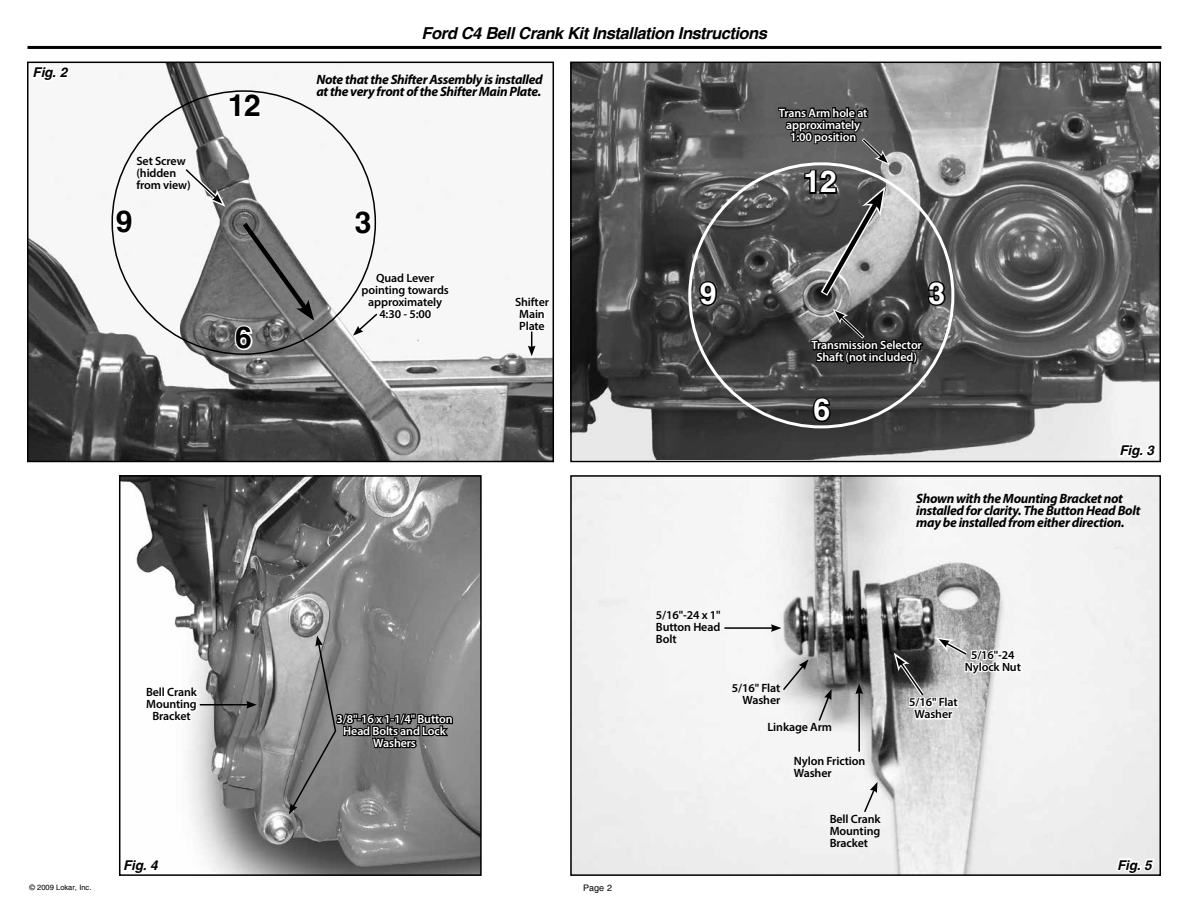
<style>
.page{position:relative;width:1188px;height:918px;background:#fff}
.page>*{position:absolute;margin:0;border:0;box-sizing:border-box;transform-origin:0 0}
.t1{font:700 30px "Helvetica";color:#000}
.t2{font:700 30px "Helvetica";color:#fff}
.t3{font:italic 700 16.5px "Helvetica";letter-spacing:-.03em;color:#000}
.t4{font:italic 700 13.5px/12px "Myriad Pro";letter-spacing:-.025em;color:#000}
.t5{font:italic 700 13.5px "Helvetica";letter-spacing:-.015em;color:#000}
.t6{font:600 12px/12px "Myriad Pro";letter-spacing:-.01em;color:#000;text-align:center}
.t7{font:600 12px/12px "Myriad Pro";letter-spacing:-.01em;color:#fff;text-align:center}
.t8{font:9px "Helvetica";color:#000}
.t9{font:7.5px "Helvetica";color:#000}
</style>
<div class="page">
<img style="left:573px;top:478px;width:585px;height:395px">
<div style="left:570px;top:475px;width:591px;height:401px;border:2px solid #000"></div>
<img style="left:573px;top:65px;width:585px;height:394px">
<div style="left:570px;top:62px;width:591px;height:400px;border:2px solid #000"></div>
<img style="left:122px;top:478px;width:357px;height:395px">
<div style="left:119px;top:475px;width:363px;height:401px;border:2px solid #000"></div>
<img style="left:30px;top:65px;width:521px;height:394px">
<div style="left:27px;top:62px;width:527px;height:400px;border:2px solid #000"></div>
<svg style="left:30px;top:64px;width:42px;height:37px"></svg>
<svg style="left:120px;top:833px;width:42px;height:43px"></svg>
<svg style="left:1117px;top:442px;width:41px;height:20px"></svg>
<svg style="left:1114px;top:857px;width:42px;height:19px"></svg>
<svg style="left:811px;top:395px;width:22px;height:29px"></svg>
<svg style="left:227px;top:93px;width:36px;height:26px"></svg>
<svg style="left:114px;top:208px;width:21px;height:27px"></svg>
<svg style="left:697px;top:280px;width:22px;height:27px"></svg>
<svg style="left:352px;top:208px;width:21px;height:29px"></svg>
<hr style="left:200px;top:704px;width:49px;height:1px;background:#000">
<svg style="left:246px;top:701px;width:11px;height:8px"></svg>
<hr style="left:724px;top:627px;width:49px;height:2px;background:#000">
<svg style="left:771px;top:624px;width:10px;height:8px"></svg>
<hr style="left:858px;top:692px;width:2px;height:60px;background:#000">
<svg style="left:855px;top:684px;width:8px;height:10px"></svg>
<hr style="left:27px;top:46px;width:1134px;height:3px;background:#000">
<svg style="left:233px;top:218px;width:81px;height:134px;background:#808080"></svg>
<svg style="left:353px;top:250px;width:98px;height:86px"></svg>
<svg style="left:144px;top:665px;width:58px;height:64px"></svg>
<svg style="left:512px;top:286px;width:39px;height:70px"></svg>
<svg style="left:184px;top:167px;width:42px;height:40px"></svg>
<svg style="left:777px;top:85px;width:171px;height:286px;background:#676767"></svg>
<svg style="left:781px;top:659px;width:27px;height:33px"></svg>
<svg style="left:863px;top:782px;width:15px;height:32px"></svg>
<svg style="left:817px;top:689px;width:15px;height:33px"></svg>
<svg style="left:289px;top:636px;width:165px;height:178px;background:#7b7b7b"></svg>
<svg style="left:894px;top:637px;width:129px;height:113px"></svg>
<p class="t5" style="left:33px;top:65px;width:36px">Fig. 2</p>
<p class="t6" style="left:136px;top:154px;width:56px;text-align:left">Set Screw (hidden from view)</p>
<h1 class="t1" style="left:116px;top:203px;width:18px">9</h1>
<h1 class="t1" style="left:228px;top:87px;width:34px">12</h1>
<h1 class="t1" style="left:235px;top:319px;width:18px">6</h1>
<p class="t6" style="left:146px;top:686px;width:52px">Bell Crank<br>Mounting<br>Bracket</p>
<p class="t5" style="left:123px;top:857px;width:36px">Fig. 4</p>
<h2 class="t3" style="left:422px;top:24px;width:347px">Ford C4 Bell Crank Kit Installation Instructions</h2>
<p class="t4" style="left:316px;top:73px;width:228px">Note that the Shifter Assembly is installed at the very front of the Shifter Main Plate.</p>
<h1 class="t1" style="left:355px;top:204px;width:18px">3</h1>
<p class="t6" style="left:362px;top:271px;width:89px">Quad Lever pointing towards approximately<br>4:30 - 5:00</p>
<p class="t6" style="left:515px;top:295px;width:35px">Shifter<br>Main<br>Plate</p>
<p class="t7" style="left:337px;top:713px;width:118px">3/8"-16 x 1-1/4" Button<br>Head Bolts and Lock<br>Washers</p>
<p class="t7" style="left:779px;top:106px;width:90px">Trans Arm hole at approximately<br>1:00 position</p>
<h1 class="t2" style="left:804px;top:164px;width:34px">12</h1>
<h1 class="t2" style="left:700px;top:275px;width:18px">9</h1>
<h1 class="t2" style="left:928px;top:275px;width:18px">3</h1>
<p class="t7" style="left:812px;top:339px;width:112px">Transmission Selector<br>Shaft (not included)</p>
<h1 class="t2" style="left:813px;top:391px;width:18px">6</h1>
<p class="t5" style="left:1119px;top:443px;width:36px">Fig. 3</p>
<p class="t4" style="left:916px;top:492px;width:226px">Shown with the Mounting Bracket not installed for clarity. The Button Head Bolt may be installed from either direction.</p>
<p class="t6" style="left:656px;top:609px;width:66px;text-align:justify">5/16"-24 x 1" Button Head Bolt</p>
<p class="t6" style="left:732px;top:682px;width:50px;text-align:right">5/16" Flat<br>Washer</p>
<p class="t6" style="left:768px;top:721px;width:66px">Linkage Arm</p>
<p class="t6" style="left:794px;top:755px;width:73px;text-align:left">Nylon Friction<br>Washer</p>
<p class="t6" style="left:830px;top:813px;width:52px;text-align:justify">Bell Crank Mounting Bracket</p>
<p class="t6" style="left:965px;top:649px;width:58px">5/16"-24<br>Nylock Nut</p>
<p class="t6" style="left:909px;top:696px;width:50px">5/16" Flat<br>Washer</p>
<p class="t5" style="left:1117px;top:857px;width:36px">Fig. 5</p>
<p class="t9" style="left:29px;top:883px;width:64px">© 2009 Lokar, Inc.</p>
<p class="t8" style="left:583px;top:883px;width:30px">Page 2</p>
</div>
